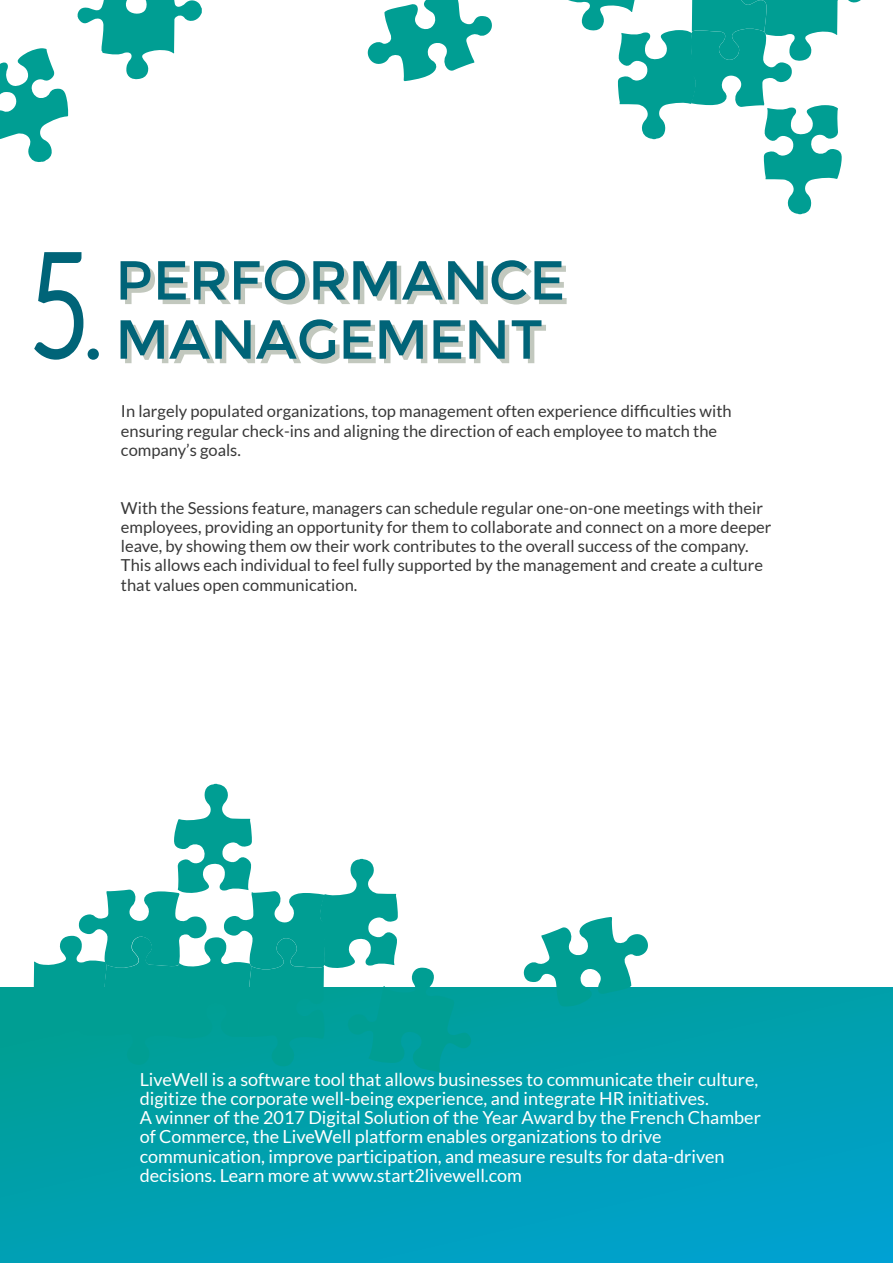
<style>
.page{position:relative;width:893px;height:1263px;background:#fff}
.page>*{position:absolute;margin:0;border:0;box-sizing:border-box;transform-origin:0 0}
.t1{font:300 144px "Lato";color:#006478;scale:.72 1}
.t2{font:54.9px/59.1px "Montserrat";color:#006478}
.t3{font:18px/19.2px "Lato";color:#fff}
.t4{font:16.5px/19.2px "Lato";color:#383838}
</style>
<div class="page">
<svg style="left:34px;top:252px;width:50px;height:108px"></svg>
<svg style="left:0;top:987px;width:893px;height:276px;background:#009fb3"></svg>
<svg style="left:522px;top:917px;width:127px;height:90px"></svg>
<svg style="left:6px;top:784px;width:466px;height:288px"></svg>
<div style="left:88px;top:348px;width:11px;height:12px;background:#006478;border-radius:50%"></div>
<svg style="left:77px;top:0;width:125px;height:79px"></svg>
<svg style="left:0;top:48px;width:68px;height:114px"></svg>
<svg style="left:367px;top:0;width:125px;height:81px"></svg>
<svg style="left:568px;top:0;width:293px;height:214px"></svg>
<h1 class="t1" style="left:29px;top:227px;width:85px">5</h1>
<h2 class="t2" style="left:115px;top:251px;width:451px">PERFORMANCE<br>MANAGEMENT</h2>
<p class="t4" style="left:121px;top:402px;width:612px">In largely populated organizations, top management often experience difficulties with ensuring regular check-ins and aligning the direction of each employee to match the company’s goals.</p>
<p class="t4" style="left:121px;top:498px;width:652px">With the Sessions feature, managers can schedule regular one-on-one meetings with their employees, providing an opportunity for them to collaborate and connect on a more deeper leave, by showing them ow their work contributes to the overall success of the company.<br>This allows each individual to feel fully supported by the management and create a culture that values open communication.</p>
<p class="t3" style="left:140px;top:1069px;width:623px">LiveWell is a software tool that allows businesses to communicate their culture, digitize the corporate well-being experience, and integrate HR initiatives.<br>A winner of the 2017 Digital Solution of the Year Award by the French Chamber of Commerce, the LiveWell platform enables organizations to drive communication, improve participation, and measure results for data-driven decisions. Learn more at www.start2livewell.com</p>
</div>
